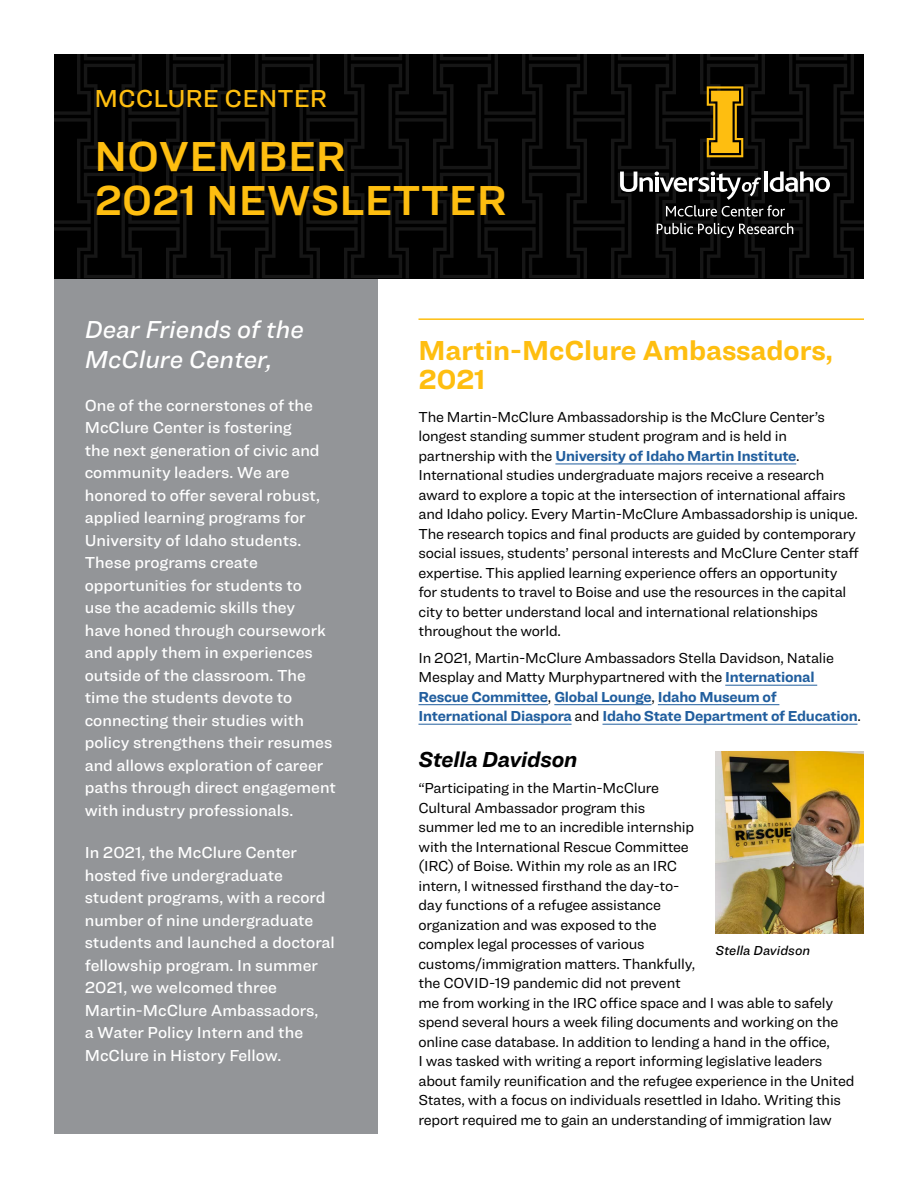
<style>
.page{position:relative;width:918px;height:1188px;background:#fff}
.page>*{position:absolute;margin:0;border:0;box-sizing:border-box;transform-origin:0 0}
.t1{font:43.5px/43.5px "Ringside Regular Semi";color:#febe10}
.t2{font:700 28.5px/28.5px "Ringside";color:#febe10}
.t3{font:25.5px/30px "Ringside Regular Med Ital";color:#fff}
.t4{font:500 25.5px "Ringside";color:#febe10}
.t5{font:italic 700 22.5px "Ringside";letter-spacing:-.01em;color:#000}
.t6{font:500 16.5px/22.5px "Ringside";color:#fff}
.t7{font:15px/19.5px "Ringside";letter-spacing:-.015em;color:#000}
.t8{font:700 15px/19.5px "Ringside";letter-spacing:-.015em;color:#215e9e}
.t9{font:13.5px "Ringside Regular Med Ital";color:#000}
.s1{font-weight:700;color:#215e9e}
.s2{font-weight:400;color:#000}
</style>
<div class="page">
<div style="left:54px;top:278px;width:324px;height:856px;background:#939598"></div>
<svg style="left:54px;top:54px;width:810px;height:225px;fill:#000"></svg>
<svg style="left:707px;top:86px;width:36px;height:71px"></svg>
<svg style="left:620px;top:172px;width:210px;height:45px"></svg>
<svg style="left:657px;top:223px;width:136px;height:15px"></svg>
<hr style="left:418px;top:318px;width:446px;height:2px;background:#febe10">
<hr style="left:555px;top:464px;width:241px;height:1px;background:#215e9e">
<hr style="left:725px;top:685px;width:92px;height:1px;background:#215e9e">
<hr style="left:418px;top:704px;width:130px;height:1px;background:#215e9e">
<hr style="left:554px;top:704px;width:97px;height:1px;background:#215e9e">
<hr style="left:658px;top:704px;width:121px;height:1px;background:#215e9e">
<hr style="left:418px;top:724px;width:154px;height:1px;background:#215e9e">
<hr style="left:603px;top:724px;width:254px;height:1px;background:#215e9e">
<img style="left:716px;top:752px;width:148px;height:182px">
<h3 class="t4" style="left:94px;top:80px;width:234px">MCCLURE CENTER</h3>
<h1 class="t1" style="left:94px;top:133px;width:414px">NOVEMBER<br>2021 NEWSLETTER</h1>
<h3 class="t3" style="left:85px;top:313px;width:221px">Dear Friends of the<br>McClure Center,</h3>
<p class="t6" style="left:85px;top:393px;width:253px">One of the cornerstones of the<br>McClure Center is fostering<br>the next generation of civic and community leaders. We are honored to offer several robust, applied learning programs for<br>University of Idaho students.<br>These programs create opportunities for students to<br>use the academic skills they<br>have honed through coursework and apply them in experiences outside of the classroom. The time the students devote to connecting their studies with policy strengthens their resumes and allows exploration of career paths through direct engagement with industry professionals.</p>
<p class="t6" style="left:85px;top:841px;width:252px">In 2021, the McClure Center hosted five undergraduate student programs, with a record number of nine undergraduate students and launched a doctoral fellowship program. In summer<br>2021, we welcomed three<br>Martin-McClure Ambassadors,<br>a Water Policy Intern and the<br>McClure in History Fellow.</p>
<h2 class="t2" style="left:418px;top:336px;width:416px">Martin-McClure Ambassadors,<br>2021</h2>
<p class="t7" style="left:418px;top:407px;width:442px">The Martin-McClure Ambassadorship is the McClure Center’s longest standing summer student program and is held in partnership with the <span class="s1">University of Idaho Martin Institute</span>.<br>International studies undergraduate majors receive a research award to explore a topic at the intersection of international affairs and Idaho policy. Every Martin-McClure Ambassadorship is unique.<br>The research topics and final products are guided by contemporary social issues, students’ personal interests and McClure Center staff expertise. This applied learning experience offers an opportunity for students to travel to Boise and use the resources in the capital city to better understand local and international relationships throughout the world.</p>
<p class="t8" style="left:418px;top:647px;width:444px"><span class="s2">In 2021, Martin-McClure Ambassadors Stella Davidson, Natalie Mesplay and Matty Murphypartnered with the</span> International Rescue Committee<span class="s2">,</span> Global Lounge<span class="s2">,</span> Idaho Museum of International Diaspora <span class="s2">and</span> Idaho State Department of Education<span class="s2">.</span></p>
<h3 class="t5" style="left:418px;top:743px;width:160px">Stella Davidson</h3>
<p class="t7" style="left:418px;top:778px;width:437px">“Participating in the Martin-McClure<br>Cultural Ambassador program this<br>summer led me to an incredible internship<br>with the International Rescue Committee<br>(IRC) of Boise. Within my role as an IRC<br>intern, I witnessed firsthand the day-to-<br>day functions of a refugee assistance<br>organization and was exposed to the<br>complex legal processes of various<br>customs/immigration matters. Thankfully,<br>the COVID-19 pandemic did not prevent<br>me from working in the IRC office space and I was able to safely spend several hours a week filing documents and working on the online case database. In addition to lending a hand in the office,<br>I was tasked with writing a report informing legislative leaders about family reunification and the refugee experience in the United States, with a focus on individuals resettled in Idaho. Writing this report required me to gain an understanding of immigration law</p>
<p class="t9" style="left:716px;top:941px;width:96px">Stella Davidson</p>
</div>
